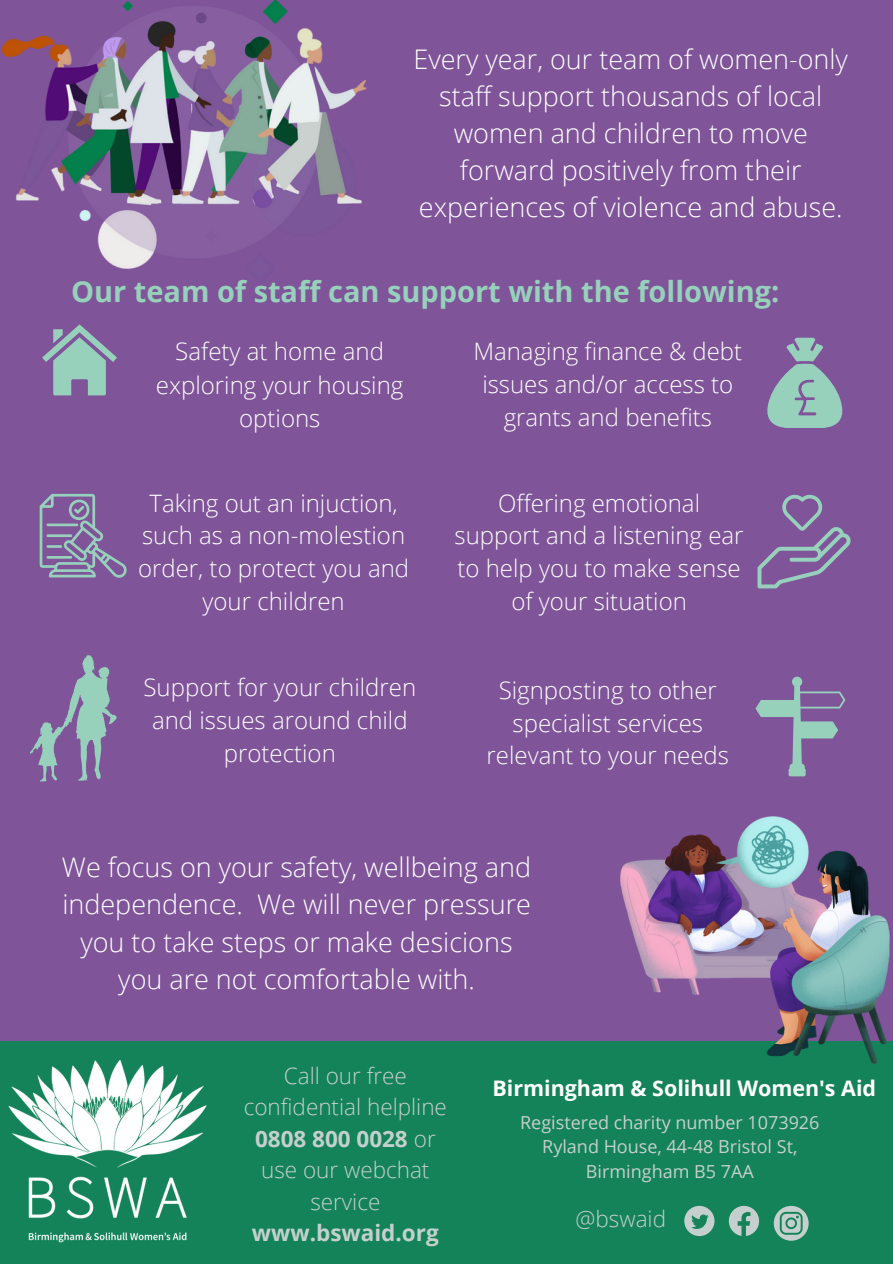
<style>
.page{position:relative;width:893px;height:1264px;background:#fff}
.page>*{position:absolute;margin:0;border:0;box-sizing:border-box;transform-origin:0 0}
.t1{font:700 28.95px "Open Sans";color:#97d1bc}
.t2{font:300 27px/37.2px "Open Sans";color:#fefefe;text-align:center}
.t3{font:300 24px/32.7px "Open Sans";color:#fefefe;text-align:center}
.t4{font:300 22.5px/31.5px "Open Sans";color:#c5d0ce;text-align:center}
.t5{font:700 21.45px "Open Sans";color:#fefefe}
.t6{font:18px "Open Sans";color:#c5d0ce}
.s1{font-weight:700}
</style>
<div class="page">
<div style="left:0;top:0;width:892px;height:1263px;background:#7f5499"></div>
<img style="left:1px;top:0;width:366px;height:269px">
<svg style="left:42px;top:324px;width:75px;height:71px"></svg>
<svg style="left:767px;top:338px;width:75px;height:90px"></svg>
<svg style="left:40px;top:494px;width:87px;height:83px"></svg>
<svg style="left:757px;top:495px;width:93px;height:93px"></svg>
<svg style="left:755px;top:676px;width:90px;height:100px"></svg>
<div style="left:0;top:1041px;width:892px;height:222px;background:#148359"></div>
<img style="left:620px;top:816px;width:269px;height:247px">
<img style="left:8px;top:1059px;width:199px;height:184px">
<svg style="left:30px;top:655px;width:87px;height:126px"></svg>
<svg style="left:773px;top:1205px;width:35px;height:35px"></svg>
<svg style="left:684px;top:1205px;width:30px;height:30px"></svg>
<svg style="left:728px;top:1205px;width:31px;height:30px"></svg>
<p class="t2" style="left:413px;top:40px;width:436px">Every year, our team of women-only staff support thousands of local women and children to move forward positively from their experiences of violence and abuse.</p>
<p class="t1" style="left:71px;top:271px;width:709px">Our team of staff can support with the following:</p>
<h3 class="t3" style="left:156px;top:334px;width:249px;line-height:33.2px">Safety at home and exploring your housing options</h3>
<h3 class="t3" style="left:473px;top:334px;width:270px">Managing finance &amp; debt issues and/or access to grants and benefits</h3>
<h3 class="t3" style="left:138px;top:486px;width:273px">Taking out an injuction, such as a non-molestion order, to protect you and your children</h3>
<p class="t3" style="left:454px;top:486px;width:290px">Offering emotional support and a listening ear to help you to make sense of your situation</p>
<p class="t3" style="left:143px;top:670px;width:274px">Support for your children and issues around child protection</p>
<h3 class="t3" style="left:486px;top:673px;width:244px">Signposting to other specialist services relevant to your needs</h3>
<p class="t2" style="left:62px;top:848px;width:470px">We focus on your safety, wellbeing and independence. We will never pressure you to take steps or make desicions you are not comfortable with.</p>
<h3 class="t4" style="left:244px;top:1059px;width:205px">Call our free confidential helpline<br><span class="s1">0808 800 0028</span> or use our webchat service <span class="s1">www.bswaid.org</span></h3>
<p class="t5" style="left:492px;top:1073px;width:385px">Birmingham &amp; Solihull Women's Aid</p>
<p class="t6" style="left:520px;top:1109px;width:301px">Registered charity number 1073926</p>
<p class="t6" style="left:542px;top:1134px;width:257px">Ryland House, 44-48 Bristol St,</p>
<h2 class="t6" style="left:586px;top:1158px;width:169px">Birmingham B5 7AA</h2>
<h3 class="t4" style="left:575px;top:1202px;width:92px">@bswaid</h3>
</div>
